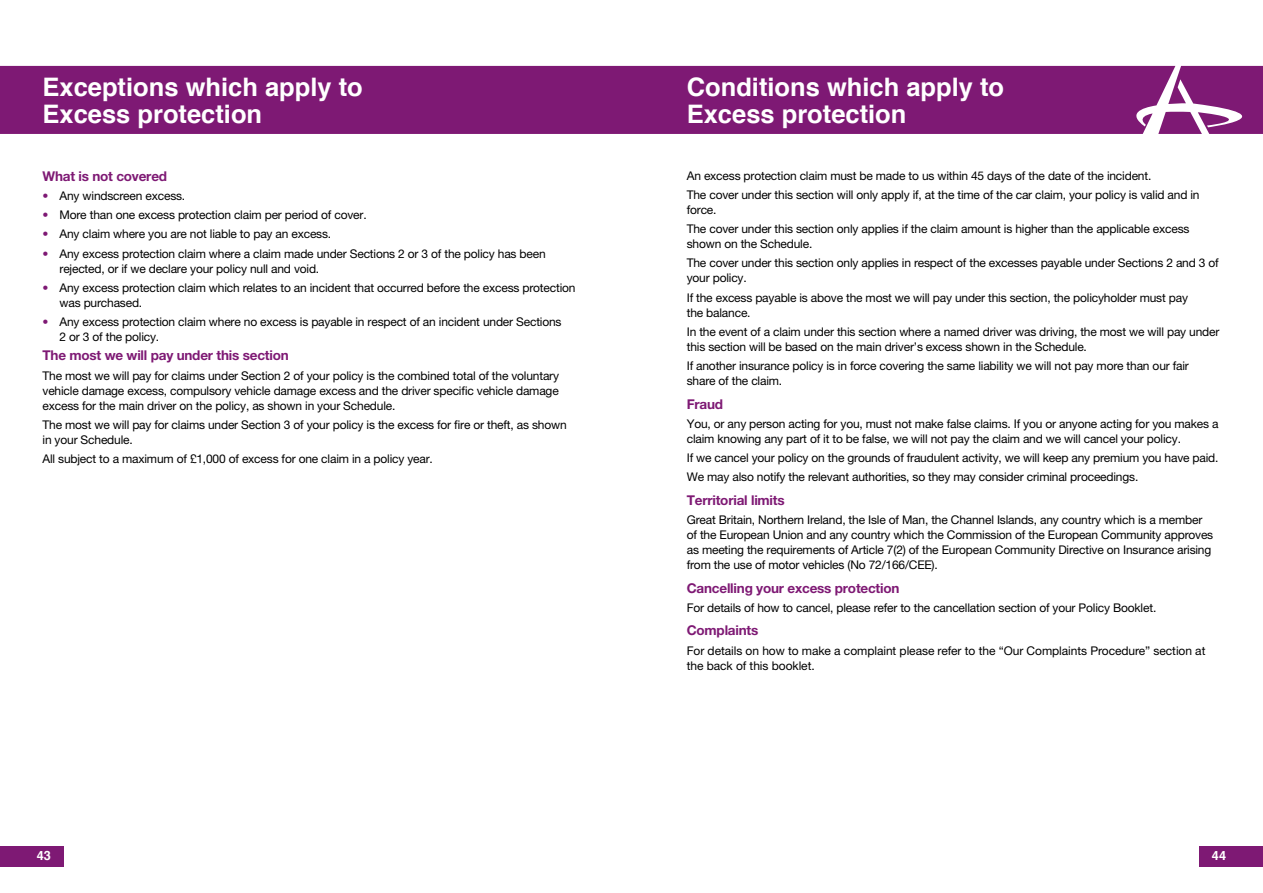
<style>
.page{position:relative;width:1263px;height:893px;background:#fff}
.page>*{position:absolute;margin:0;border:0;box-sizing:border-box;transform-origin:0 0}
.t1{font:700 25.5px/27px "Helvetica";color:#fff}
.t2{font:700 13.5px "Helvetica Neue";letter-spacing:-.015em;color:#7e1974}
.t3{font:700 12.75px "Helvetica";color:#fff}
.t4{font:12px/15px "Helvetica Neue";letter-spacing:-.015em;color:#000}
.s1{color:#7e1974}
</style>
<div class="page">
<div style="left:0;top:66px;width:1158px;height:68px;background:#7e1974"></div>
<svg style="left:1158px;top:66px;width:105px;height:68px"></svg>
<div style="left:1199px;top:846px;width:64px;height:20px;background:#7e1974"></div>
<div style="left:0;top:846px;width:64px;height:20px;background:#7e1974"></div>
<h1 class="t1" style="left:43px;top:74px;width:322px">Exceptions which apply to<br>Excess protection</h1>
<h1 class="t1" style="left:687px;top:74px;width:319px">Conditions which apply to<br>Excess protection</h1>
<p class="t2" style="left:43px;top:167px;width:126px">What is not covered</p>
<p class="t4" style="left:43px;top:188px;width:144px"><span class="s1">•</span> Any windscreen excess.</p>
<p class="t4" style="left:43px;top:207px;width:326px"><span class="s1">•</span> More than one excess protection claim per period of cover.</p>
<p class="t4" style="left:43px;top:226px;width:290px"><span class="s1">•</span> Any claim where you are not liable to pay an excess.</p>
<p class="t4" style="left:60px;top:246px;width:488px;text-indent:-17px"><span class="s1">•</span> Any excess protection claim where a claim made under Sections 2 or 3 of the policy has been rejected, or if we declare your policy null and void.</p>
<p class="t4" style="left:60px;top:280px;width:517px;text-indent:-17px"><span class="s1">•</span> Any excess protection claim which relates to an incident that occurred before the excess protection was purchased.</p>
<p class="t4" style="left:60px;top:314px;width:504px;text-indent:-17px"><span class="s1">•</span> Any excess protection claim where no excess is payable in respect of an incident under Sections<br>2 or 3 of the policy.</p>
<p class="t2" style="left:43px;top:347px;width:248px">The most we will pay under this section</p>
<p class="t4" style="left:43px;top:368px;width:518px;text-align:justify">The most we will pay for claims under Section 2 of your policy is the combined total of the voluntary vehicle damage excess, compulsory vehicle damage excess and the driver specific vehicle damage excess for the main driver on the policy, as shown in your Schedule.</p>
<p class="t4" style="left:43px;top:417px;width:526px">The most we will pay for claims under Section 3 of your policy is the excess for fire or theft, as shown in your Schedule.</p>
<p class="t4" style="left:43px;top:451px;width:392px">All subject to a maximum of £1,000 of excess for one claim in a policy year.</p>
<p class="t4" style="left:687px;top:166px;width:514px;line-height:19.2px">An excess protection claim must be made to us within 45 days of the date of the incident.<br>The cover under this section will only apply if, at the time of the car claim, your policy is valid and in</p>
<p class="t4" style="left:687px;top:200px;width:504px;line-height:19.2px">force.<br>The cover under this section only applies if the claim amount is higher than the applicable excess</p>
<p class="t4" style="left:687px;top:234px;width:533px;line-height:19.2px">shown on the Schedule.<br>The cover under this section only applies in respect of the excesses payable under Sections 2 and 3 of</p>
<p class="t4" style="left:687px;top:268px;width:503px;line-height:19.2px">your policy.<br>If the excess payable is above the most we will pay under this section, the policyholder must pay</p>
<p class="t4" style="left:687px;top:302px;width:534px;line-height:19.2px">the balance.<br>In the event of a claim under this section where a named driver was driving, the most we will pay under</p>
<p class="t4" style="left:687px;top:337px;width:504px;line-height:19.2px">this section will be based on the main driver’s excess shown in the Schedule.<br>If another insurance policy is in force covering the same liability we will not pay more than our fair</p>
<p class="t4" style="left:687px;top:373px;width:97px">share of the claim.</p>
<p class="t2" style="left:687px;top:395px;width:38px">Fraud</p>
<p class="t4" style="left:687px;top:416px;width:533px">You, or any person acting for you, must not make false claims. If you or anyone acting for you makes a claim knowing any part of it to be false, we will not pay the claim and we will cancel your policy.</p>
<p class="t4" style="left:687px;top:448px;width:533px;line-height:19.2px">If we cancel your policy on the grounds of fraudulent activity, we will keep any premium you have paid.<br>We may also notify the relevant authorities, so they may consider criminal proceedings.</p>
<p class="t2" style="left:687px;top:492px;width:99px">Territorial limits</p>
<p class="t4" style="left:687px;top:512px;width:528px">Great Britain, Northern Ireland, the Isle of Man, the Channel Islands, any country which is a member of the European Union and any country which the Commission of the European Community approves as meeting the requirements of Article 7(2) of the European Community Directive on Insurance arising from the use of motor vehicles (No 72/166/CEE).</p>
<p class="t2" style="left:687px;top:579px;width:214px">Cancelling your excess protection</p>
<p class="t4" style="left:687px;top:600px;width:471px">For details of how to cancel, please refer to the cancellation section of your Policy Booklet.</p>
<p class="t2" style="left:687px;top:622px;width:73px">Complaints</p>
<p class="t4" style="left:687px;top:643px;width:520px">For details on how to make a complaint please refer to the “Our Complaints Procedure” section at the back of this booklet.</p>
<p class="t3" style="left:37px;top:845px;width:16px">43</p>
<p class="t3" style="left:1212px;top:845px;width:16px">44</p>
</div>
